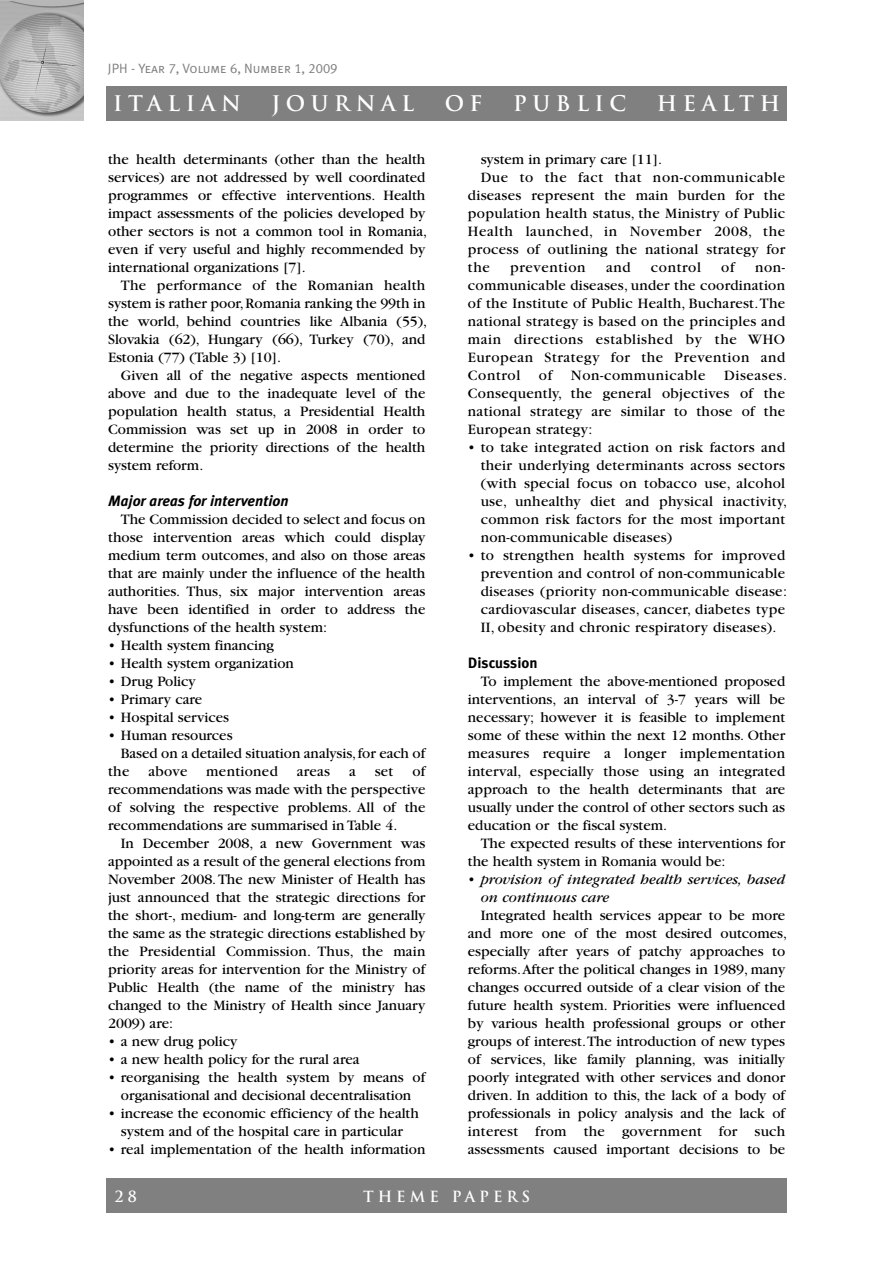
<style>
.page{position:relative;width:893px;height:1263px;background:#fff}
.page>*{position:absolute;margin:0;border:0;box-sizing:border-box;transform-origin:0 0}
.t1{font:700 21px "Trajan";letter-spacing:.265em;color:#fff}
.t2{font:15px/18px "Garamond";color:#000;text-align:justify}
.t3{font:15px/18px "Garamond";letter-spacing:.02em;color:#000}
.t4{font:15px "Garamond";letter-spacing:.04em;color:#000}
.t5{font:italic 15px/18px "Garamond";color:#000}
.t6{font:italic 700 15px "Meta Plus";color:#000}
.t7{font:700 15px "Trajan";letter-spacing:.265em;color:#fff}
.t8{font:700 15px "Meta Plus";color:#000}
.t9{font:13.5px "Meta Plus Normal Caps";color:#808080}
.s1{font-style:normal}
</style>
<div class="page">
<div style="left:0;top:0;width:84px;height:5px;background:#b8b8b8"></div>
<img style="left:0;top:1px;width:84px;height:119px">
<div style="left:106px;top:1179px;width:681px;height:34px;background:#808080"></div>
<div style="left:106px;top:86px;width:681px;height:34px;background:#808080"></div>
<p class="t9" style="left:108px;top:60px;width:231px">JPH - Year 7, Volume 6, Number 1, 2009</p>
<h1 class="t1" style="left:113px;top:91px;width:129px">ITALIAN</h1>
<h1 class="t1" style="left:272px;top:91px;width:144px">JOURNAL</h1>
<h1 class="t1" style="left:445px;top:91px;width:39px">O F</h1>
<h1 class="t1" style="left:513px;top:91px;width:115px">PUBLIC</h1>
<h1 class="t1" style="left:657px;top:91px;width:125px">HEALTH</h1>
<p class="t2" style="left:108px;top:151px;width:321px;text-align:left">the health determinants (other than the health services) are not addressed by well coordinated programmes or effective interventions. Health impact assessments of the policies developed by other sectors is not a common tool in Romania, even if very useful and highly recommended by international organizations [7].</p>
<p class="t2" style="left:108px;top:277px;width:321px;text-align:left;text-indent:13px">The performance of the Romanian health system is rather poor,Romania ranking the 99th in the world, behind countries like Albania (55), Slovakia (62), Hungary (66), Turkey (70), and Estonia (77) (Table 3) [10].</p>
<p class="t2" style="left:108px;top:367px;width:319px;text-indent:13px">Given all of the negative aspects mentioned above and due to the inadequate level of the population health status, a Presidential Health Commission was set up in 2008 in order to determine the priority directions of the health system reform.</p>
<p class="t6" style="left:108px;top:492px;width:182px">Major areas for intervention</p>
<p class="t2" style="left:108px;top:511px;width:319px;text-indent:13px">The Commission decided to select and focus on those intervention areas which could display medium term outcomes, and also on those areas that are mainly under the influence of the health authorities. Thus, six major intervention areas have been identified in order to address the dysfunctions of the health system:</p>
<p class="t2" style="left:108px;top:637px;width:168px">• Health system financing</p>
<p class="t2" style="left:108px;top:655px;width:187px">• Health system organization</p>
<p class="t2" style="left:108px;top:673px;width:89px">• Drug Policy</p>
<p class="t2" style="left:108px;top:691px;width:96px">• Primary care</p>
<p class="t2" style="left:108px;top:709px;width:122px">• Hospital services</p>
<p class="t2" style="left:108px;top:727px;width:126px">• Human resources</p>
<p class="t2" style="left:121px;top:745px;width:306px">Based on a detailed situation analysis,for each of</p>
<p class="t2" style="left:108px;top:763px;width:23px">the</p>
<p class="t2" style="left:148px;top:763px;width:40px">above</p>
<p class="t3" style="left:206px;top:763px;width:73px">mentioned</p>
<p class="t2" style="left:297px;top:763px;width:35px">areas</p>
<p class="t2" style="left:349px;top:763px;width:8px">a</p>
<p class="t2" style="left:375px;top:763px;width:20px">set</p>
<p class="t2" style="left:108px;top:763px;width:319px;text-indent:304px">of recommendations was made with the perspective of solving the respective problems. All of the recommendations are summarised in Table 4.</p>
<p class="t2" style="left:108px;top:835px;width:319px;text-indent:13px">In December 2008, a new Government was appointed as a result of the general elections from November 2008.The new Minister of Health has just announced that the strategic directions for the short-, medium- and long-term are generally the same as the strategic directions established by the Presidential Commission. Thus, the main priority areas for intervention for the Ministry of Public Health (the name of the ministry has changed to the Ministry of Health since January 2009) are:</p>
<p class="t2" style="left:108px;top:1033px;width:131px">• a new drug policy</p>
<p class="t2" style="left:108px;top:1051px;width:253px">• a new health policy for the rural area</p>
<p class="t2" style="left:108px;top:1069px;width:319px;text-align:center">• reorganising the health system by means of organisational and decisional decentralisation</p>
<p class="t2" style="left:108px;top:1105px;width:312px;text-align:center">• increase the economic efficiency of the health system and of the hospital care in particular</p>
<p class="t2" style="left:108px;top:1141px;width:319px">• real implementation of the health information</p>
<p class="t2" style="left:481px;top:151px;width:183px">system in primary care [11].</p>
<p class="t4" style="left:481px;top:172px;width:306px">Due to the fact that non-communicable</p>
<p class="t3" style="left:468px;top:187px;width:319px">diseases represent the main burden for the</p>
<p class="t3" style="left:468px;top:205px;width:319px">population health status, the Ministry of Public</p>
<p class="t4" style="left:468px;top:226px;width:319px">Health launched, in November 2008, the</p>
<p class="t3" style="left:468px;top:241px;width:319px">process of outlining the national strategy for</p>
<p class="t2" style="left:468px;top:259px;width:23px">the</p>
<p class="t4" style="left:510px;top:262px;width:77px">prevention</p>
<p class="t2" style="left:606px;top:259px;width:26px">and</p>
<p class="t4" style="left:651px;top:262px;width:52px">control</p>
<p class="t2" style="left:721px;top:259px;width:15px">of</p>
<p class="t3" style="left:468px;top:259px;width:321px;text-indent:287px">non&shy;communicable diseases, under the coordination of the Institute of Public Health, Bucharest.The national strategy is based on the principles and main directions established by the WHO European Strategy for the Prevention and Control of Non-communicable Diseases.<br>Consequently, the general objectives of the national strategy are similar to those of the European strategy:</p>
<p class="t3" style="left:481px;top:439px;width:308px;text-indent:-13px">• to take integrated action on risk factors and their underlying determinants across sectors (with special focus on tobacco use, alcohol use, unhealthy diet and physical inactivity, common risk factors for the most important non-communicable diseases)</p>
<p class="t3" style="left:481px;top:547px;width:308px;text-indent:-13px">• to strengthen health systems for improved prevention and control of non-communicable diseases (priority non-communicable disease: cardiovascular diseases, cancer, diabetes type II, obesity and chronic respiratory diseases).</p>
<p class="t8" style="left:468px;top:654px;width:71px">Discussion</p>
<p class="t2" style="left:468px;top:673px;width:319px;text-indent:13px">To implement the above-mentioned proposed interventions, an interval of 3-7 years will be necessary; however it is feasible to implement some of these within the next 12 months. Other measures require a longer implementation interval, especially those using an integrated approach to the health determinants that are usually under the control of other sectors such as education or the fiscal system.</p>
<p class="t2" style="left:468px;top:835px;width:319px;text-indent:13px">The expected results of these interventions for the health system in Romania would be:</p>
<p class="t5" style="left:481px;top:872px;width:306px;text-indent:-13px"><span class="s1">•</span> provision of integrated health services, based on continuous care</p>
<p class="t2" style="left:468px;top:907px;width:321px;text-align:left;text-indent:13px">Integrated health services appear to be more and more one of the most desired outcomes, especially after years of patchy approaches to reforms.After the political changes in 1989, many changes occurred outside of a clear vision of the future health system. Priorities were influenced by various health professional groups or other groups of interest.The introduction of new types of services, like family planning, was initially poorly integrated with other services and donor driven. In addition to this, the lack of a body of professionals in policy analysis and the lack of interest from the government for such assessments caused important decisions to be</p>
<p class="t7" style="left:115px;top:1187px;width:24px">2 8</p>
<p class="t7" style="left:363px;top:1187px;width:169px">THEME PAPERS</p>
</div>
